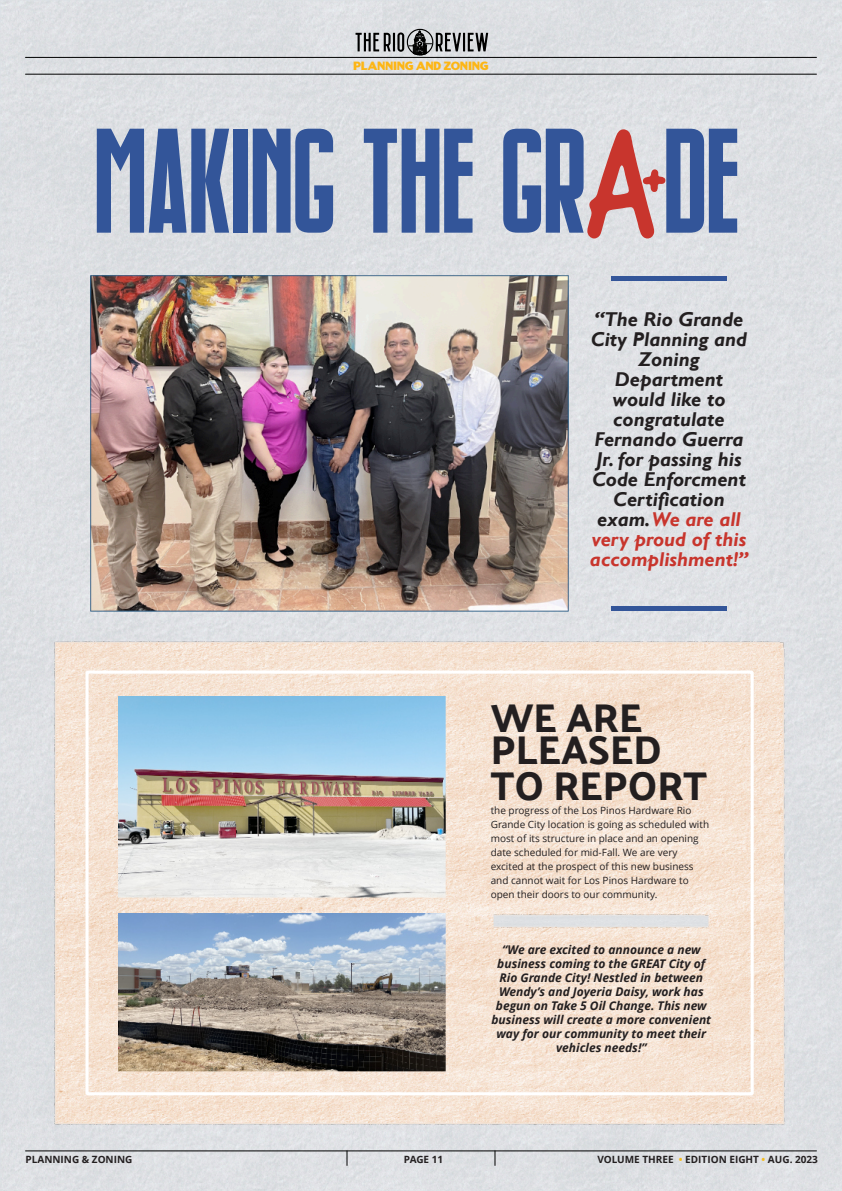
<style>
.page{position:relative;width:842px;height:1191px;background:#dee0e3}
.page>*{position:absolute;margin:0;border:0;box-sizing:border-box;transform-origin:0 0}
.t1{font:153.2px "Leafy Plant";color:#c8352d}
.t2{font:96.8px "Slimlines";color:#359}
.t3{font:500 40px/32px "Palanquin Dark";color:#231f20}
.t4{font:italic 700 20px/20px "Gill Sans";color:#231f20;text-align:center}
.t5{font:italic 700 12px/14px "Open Sans";color:#231f20;text-align:center}
.t6{font:12px "Epilogue";color:#fdb615}
.t7{font:10px/14px "Open Sans";color:#231f20}
.t8{font:700 10px "Open Sans";color:#231f20}
.s1{color:#c8352d}
.s2{color:#f5bd20}
</style>
<div class="page">
<img style="left:54px;top:640px;width:731px;height:485px">
<hr style="left:26px;top:1150px;width:790px;height:1px;background:#000">
<svg style="left:347px;top:1150px;width:1px;height:15px"></svg>
<svg style="left:495px;top:1150px;width:1px;height:15px"></svg>
<svg style="left:355px;top:29px;width:133px;height:26px;background:#919295"></svg>
<hr style="left:26px;top:57px;width:790px;height:1px;background:#000">
<hr style="left:26px;top:74px;width:790px;height:1px;background:#000">
<img style="left:493px;top:913px;width:216px;height:15px">
<img style="left:91px;top:275px;width:477px;height:336px">
<hr style="left:611px;top:276px;width:116px;height:4px;background:#359">
<hr style="left:611px;top:606px;width:116px;height:4px;background:#359">
<img style="left:118px;top:696px;width:327px;height:201px">
<div style="left:85px;top:670px;width:669px;height:425px;border:3px solid #fff"></div>
<img style="left:118px;top:913px;width:327px;height:158px">
<hr style="left:0;top:589px;width:1px;height:149px;background:#fff">
<p class="t6" style="left:353px;top:59px;width:136px">PLANNING AND ZONING</p>
<h2 class="t2" style="left:94px;top:129px;width:647px">MAKING THE GR DE</h2>
<h1 class="t1" style="left:588px;top:113px;width:91px">A<sup>+</sup></h1>
<h3 class="t4" style="left:590px;top:312px;width:160px">“The Rio Grande<br>City Planning and<br>Zoning<br>Department would like to congratulate<br>Fernando Guerra<br>Jr. for passing his<br>Code Enforcment<br>Certification exam. <span class="s1">We are all very proud of this accomplishment!”</span></h3>
<h3 class="t3" style="left:491px;top:705px;width:173px">WE ARE<br>PLEASED</h3>
<h3 class="t3" style="left:491px;top:773px;width:218px">TO REPORT</h3>
<p class="t7" style="left:491px;top:804px;width:220px">the progress of the Los Pinos Hardware Rio Grande City location is going as scheduled with most of its structure in place and an opening date scheduled for mid-Fall. We are very excited at the prospect of this new business and cannot wait for Los Pinos Hardware to open their doors to our community.</p>
<p class="t8" style="left:26px;top:1155px;width:108px">PLANNING &amp; ZONING</p>
<p class="t8" style="left:404px;top:1155px;width:41px">PAGE 11</p>
<p class="t5" style="left:491px;top:944px;width:221px">“We are excited to announce a new business coming to the GREAT City of<br>Rio Grande City! Nestled in between<br>Wendy’s and Joyeria Daisy, work has begun on Take 5 Oil Change. This new business will create a more convenient way for our community to meet their vehicles needs!”</p>
<p class="t8" style="left:597px;top:1155px;width:222px">VOLUME THREE <span class="s2">•</span> EDITION EIGHT <span class="s2">•</span> AUG. 2023</p>
</div>
